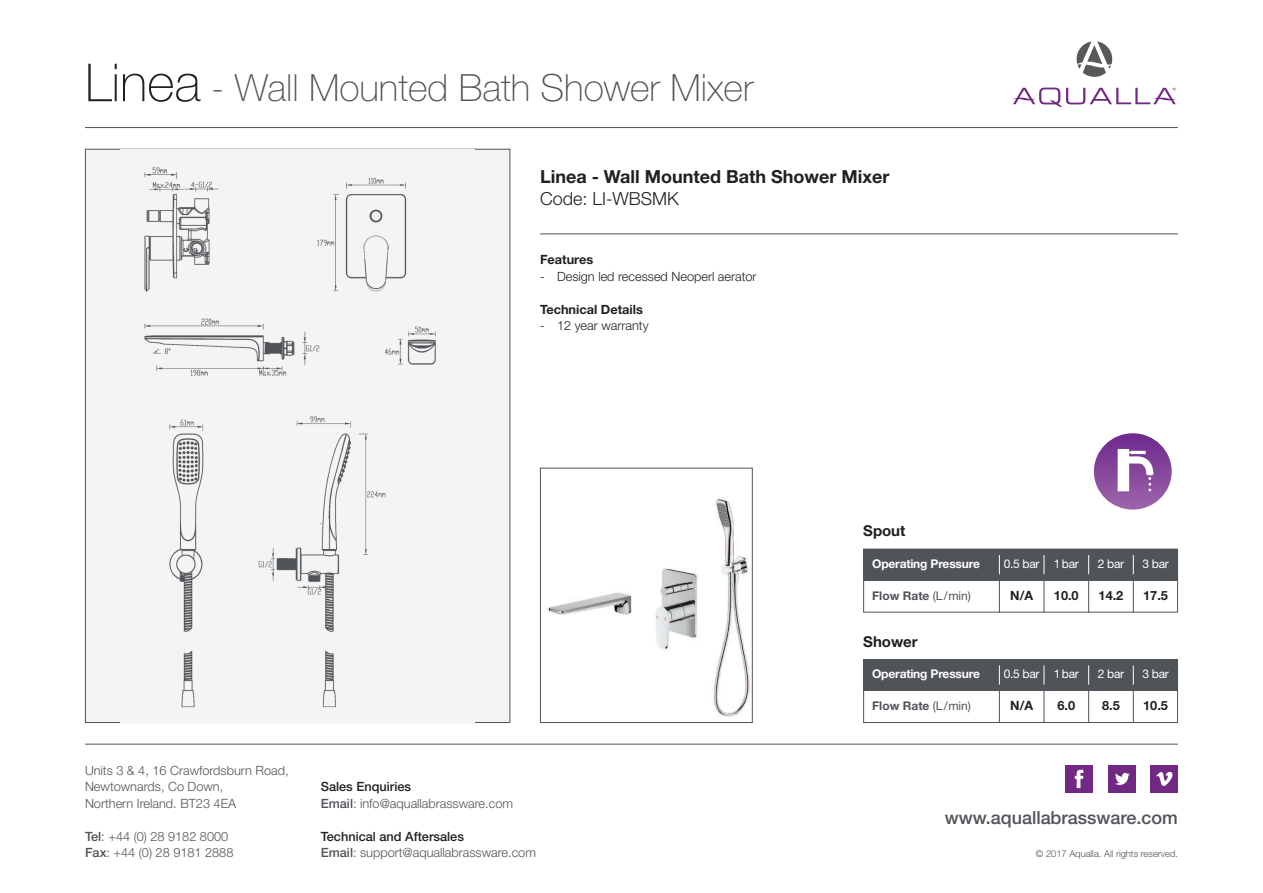
<style>
.page{position:relative;width:1263px;height:893px;background:#fff}
.page>*{position:absolute;margin:0;border:0;box-sizing:border-box;transform-origin:0 0}
.t1{font:100 37.5px "Helvetica Neue";color:#505358}
.t2{font:700 18px "Helvetica Neue";color:#231f20}
.t3{font:500 18px "Helvetica Neue";color:#505358}
.t4{font:300 18px "Helvetica Neue";color:#231f20}
.t5{font:700 15px "Helvetica Neue";color:#231f20}
.t6{font:300 12.75px/16.5px "Helvetica Neue";color:#505358}
.t7{font:700 12.75px "Helvetica Neue";color:#231f20}
.t8{font:300 12.75px "Helvetica Neue";color:#231f20}
.t9{font:12px "Helvetica Neue";letter-spacing:-.025em;color:#fff}
.t10{font:700 12px "Helvetica Neue";letter-spacing:-.015em;color:#fff}
.t11{font:700 12px "Helvetica Neue";color:#505358}
.t12{font:300 9.3px "Helvetica Neue";color:#505358}
.s1{font-size:52.5px;color:#231f20}
.s2{font-weight:500}
.s3{font-weight:500;color:#231f20}
.s4{font-weight:400}
</style>
<div class="page">
<hr style="left:85px;top:127px;width:1093px;height:1px;background:#505358">
<hr style="left:540px;top:233px;width:638px;height:1px;background:#505358">
<hr style="left:85px;top:744px;width:1093px;height:1px;background:#505358">
<svg style="left:1076px;top:41px;width:36px;height:36px"></svg>
<svg style="left:1013px;top:88px;width:163px;height:19px"></svg>
<div style="left:86px;top:150px;width:423px;height:572px;background:#f2f3f4"></div>
<img style="left:144px;top:167px;width:292px;height:541px">
<div style="left:540px;top:468px;width:213px;height:255px;border:1px solid #505358"></div>
<div style="left:1150px;top:765px;width:28px;height:28px;background:#722983"></div>
<svg style="left:1156px;top:772px;width:16px;height:14px"></svg>
<div style="left:1108px;top:765px;width:27px;height:28px;background:#722983"></div>
<svg style="left:1115px;top:773px;width:15px;height:12px"></svg>
<div style="left:1065px;top:765px;width:28px;height:28px;background:#722983"></div>
<svg style="left:1075px;top:770px;width:8px;height:18px"></svg>
<svg style="left:1094px;top:433px;width:78px;height:77px;background:#894c9e"></svg>
<svg style="left:1118px;top:449px;width:35px;height:42px"></svg>
<div style="left:863px;top:659px;width:315px;height:64px;border:1px solid #505358"></div>
<div style="left:863px;top:659px;width:315px;height:32px;background:#505358"></div>
<hr style="left:999px;top:691px;width:1px;height:32px;background:#505358">
<hr style="left:1044px;top:691px;width:1px;height:32px;background:#505358">
<hr style="left:1088px;top:691px;width:1px;height:32px;background:#505358">
<hr style="left:1133px;top:691px;width:1px;height:32px;background:#505358">
<svg style="left:999px;top:665px;width:1px;height:20px"></svg>
<svg style="left:1044px;top:665px;width:1px;height:20px"></svg>
<svg style="left:1088px;top:665px;width:1px;height:20px"></svg>
<svg style="left:1133px;top:665px;width:1px;height:20px"></svg>
<div style="left:863px;top:549px;width:315px;height:32px;background:#505358"></div>
<hr style="left:999px;top:581px;width:1px;height:31px;background:#505358">
<hr style="left:1044px;top:581px;width:1px;height:31px;background:#505358">
<hr style="left:1088px;top:581px;width:1px;height:31px;background:#505358">
<hr style="left:1133px;top:581px;width:1px;height:31px;background:#505358">
<svg style="left:999px;top:555px;width:1px;height:19px"></svg>
<svg style="left:1044px;top:555px;width:1px;height:19px"></svg>
<svg style="left:1088px;top:555px;width:1px;height:19px"></svg>
<svg style="left:1133px;top:555px;width:1px;height:19px"></svg>
<img style="left:655px;top:568px;width:44px;height:82px">
<img style="left:713px;top:497px;width:36px;height:220px">
<img style="left:545px;top:592px;width:87px;height:23px">
<h1 class="t1" style="left:85px;top:74px;width:670px"><span class="s1">Linea</span> - Wall Mounted Bath Shower Mixer</h1>
<h2 class="t2" style="left:540px;top:170px;width:351px">Linea - Wall Mounted Bath Shower Mixer</h2>
<h2 class="t4" style="left:540px;top:193px;width:140px">Code: LI-WBSMK</h2>
<p class="t7" style="left:540px;top:255px;width:55px">Features</p>
<p class="t8" style="left:540px;top:272px;width:218px">- Design led recessed Neoperl aerator</p>
<p class="t7" style="left:540px;top:305px;width:104px">Technical Details</p>
<p class="t8" style="left:540px;top:321px;width:110px">- 12 year warranty</p>
<p class="t6" style="left:85px;top:763px;width:205px">Units 3 &amp; 4, 16 Crawfordsburn Road,<br>Newtownards, Co Down,<br>Northern Ireland. BT23 4EA</p>
<p class="t6" style="left:85px;top:829px;width:150px"><span class="s2">Tel</span>: +44 (0) 28 9182 8000<br><span class="s2">Fax</span>: +44 (0) 28 9181 2888</p>
<p class="t6" style="left:321px;top:779px;width:194px"><span class="s3">Sales Enquiries<br></span><span class="s2">Email</span>: info@aquallabrassware.com</p>
<p class="t6" style="left:321px;top:829px;width:217px"><span class="s3">Technical and Aftersales<br></span><span class="s2">Email</span>: support@aquallabrassware.com</p>
<p class="t5" style="left:863px;top:526px;width:44px">Spout</p>
<p class="t10" style="left:872px;top:559px;width:109px">Operating Pressure</p>
<p class="t11" style="left:872px;top:591px;width:100px">Flow Rate <span class="s4">(L/min)</span></p>
<p class="t7" style="left:1010px;top:591px;width:24px">N/A</p>
<p class="t7" style="left:1054px;top:591px;width:26px">10.0</p>
<p class="t7" style="left:1098px;top:591px;width:26px">14.2</p>
<p class="t7" style="left:1143px;top:591px;width:26px">17.5</p>
<p class="t9" style="left:1004px;top:559px;width:77px">0.5 bar 1bar</p>
<p class="t9" style="left:1098px;top:559px;width:28px">2 bar</p>
<p class="t9" style="left:1142px;top:559px;width:28px">3 bar</p>
<p class="t5" style="left:863px;top:636px;width:56px">Shower</p>
<p class="t10" style="left:872px;top:670px;width:109px">Operating Pressure</p>
<p class="t11" style="left:872px;top:701px;width:100px">Flow Rate <span class="s4">(L/min)</span></p>
<p class="t7" style="left:1010px;top:701px;width:24px">N/A</p>
<p class="t7" style="left:1057px;top:701px;width:19px">6.0</p>
<p class="t7" style="left:1102px;top:701px;width:19px">8.5</p>
<p class="t7" style="left:1143px;top:701px;width:26px">10.5</p>
<p class="t9" style="left:1004px;top:670px;width:77px">0.5 bar 1bar</p>
<p class="t9" style="left:1098px;top:670px;width:28px">2 bar</p>
<p class="t9" style="left:1142px;top:670px;width:28px">3 bar</p>
<h2 class="t3" style="left:945px;top:811px;width:235px">www.aquallabrassware.com</h2>
<p class="t12" style="left:1036px;top:850px;width:144px">© 2017 Aqualla. All rights reserved.</p>
</div>
